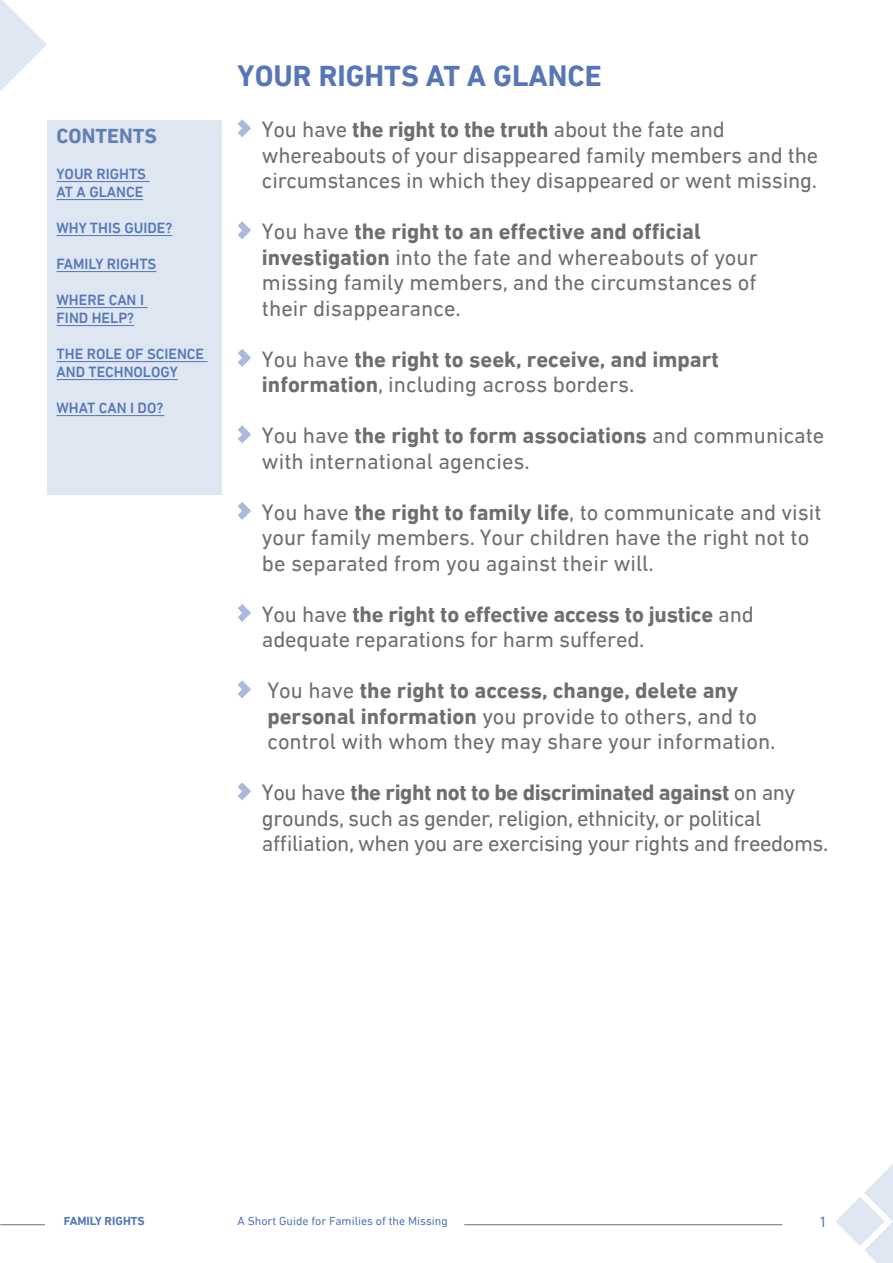
<style>
.page{position:relative;width:893px;height:1263px;background:#fff}
.page>*{position:absolute;margin:0;border:0;box-sizing:border-box;transform-origin:0 0}
.t1{font:700 30px "DIN Next LT Arabic";color:#5776b8}
.t2{font:22.5px/25.5px "DIN Next LT Arabic";letter-spacing:-.005em;color:#6d6e71}
.t3{font:700 22.5px/25.5px "DIN Next LT Arabic";color:#6d6e71}
.t4{font:700 21px "DIN Next LT Arabic";color:#627fb5}
.t5{font:500 15px/18px "DIN Next LT Arabic";color:#5776b8}
.t6{font:15px "DIN Next LT Arabic";color:#5776b8}
.t7{font:12px "DIN Next LT Arabic";color:#5776b8}
.t8{font:700 12px "DIN Next LT Arabic";color:#5776b8}
.s1{font-weight:700}
.s2{font-weight:400}
</style>
<div class="page">
<svg style="left:0;top:0;width:47px;height:91px"></svg>
<hr style="left:464px;top:1224px;width:318px;height:1px;background:#6e6e70">
<hr style="left:0;top:1224px;width:45px;height:1px;background:#6e6e70">
<svg style="left:836px;top:1164px;width:57px;height:99px"></svg>
<div style="left:47px;top:120px;width:175px;height:374px;background:#dde6f1"></div>
<svg style="left:238px;top:119px;width:13px;height:18px"></svg>
<svg style="left:238px;top:221px;width:13px;height:18px"></svg>
<svg style="left:238px;top:349px;width:13px;height:18px"></svg>
<svg style="left:238px;top:425px;width:13px;height:18px"></svg>
<svg style="left:238px;top:502px;width:13px;height:18px"></svg>
<svg style="left:238px;top:604px;width:13px;height:18px"></svg>
<svg style="left:238px;top:680px;width:13px;height:18px"></svg>
<svg style="left:238px;top:782px;width:13px;height:18px"></svg>
<hr style="left:57px;top:181px;width:93px;height:1px;background:#5776b8">
<hr style="left:57px;top:199px;width:86px;height:1px;background:#5776b8">
<hr style="left:57px;top:235px;width:115px;height:1px;background:#5776b8">
<hr style="left:57px;top:271px;width:99px;height:1px;background:#5776b8">
<hr style="left:57px;top:307px;width:91px;height:1px;background:#5776b8">
<hr style="left:57px;top:325px;width:77px;height:1px;background:#5776b8">
<hr style="left:57px;top:361px;width:151px;height:1px;background:#5776b8">
<hr style="left:57px;top:379px;width:121px;height:1px;background:#5776b8">
<hr style="left:57px;top:415px;width:108px;height:1px;background:#5776b8">
<p class="t4" style="left:57px;top:124px;width:102px">CONTENTS</p>
<p class="t5" style="left:57px;top:165px;width:91px">YOUR RIGHTS<br>AT A GLANCE</p>
<p class="t5" style="left:57px;top:219px;width:117px">WHY THIS GUIDE?</p>
<p class="t5" style="left:57px;top:255px;width:101px">FAMILY RIGHTS</p>
<p class="t5" style="left:57px;top:291px;width:89px">WHERE CAN I<br>FIND HELP?</p>
<p class="t5" style="left:57px;top:345px;width:149px">THE ROLE OF SCIENCE<br>AND TECHNOLOGY</p>
<p class="t5" style="left:57px;top:399px;width:108px">WHAT CAN I DO?</p>
<h1 class="t1" style="left:238px;top:58px;width:366px">YOUR RIGHTS AT A GLANCE</h1>
<p class="t2" style="left:262px;top:117px;width:558px">You have <span class="s1">the right to the truth</span> about the fate and whereabouts of your disappeared family members and the circumstances in which they disappeared or went missing.</p>
<p class="t2" style="left:262px;top:219px;width:497px">You have <span class="s1">the right to an effective and official investigation</span> into the fate and whereabouts of your missing family members, and the circumstances of their disappearance.</p>
<p class="t3" style="left:262px;top:346px;width:458px"><span class="s2">You have</span> the right to seek, receive, and impart information<span class="s2">, including across borders.</span></p>
<p class="t2" style="left:262px;top:423px;width:564px">You have <span class="s1">the right to form associations</span> and communicate with international agencies.</p>
<p class="t2" style="left:262px;top:499px;width:561px">You have <span class="s1">the right to family life</span>, to communicate and visit your family members. Your children have the right not to be separated from you against their will.</p>
<p class="t2" style="left:262px;top:601px;width:493px">You have <span class="s1">the right to effective access to justice</span> and adequate reparations for harm suffered.</p>
<p class="t2" style="left:267px;top:678px;width:510px">You have <span class="s1">the right to access, change, delete any personal information</span> you provide to others, and to control with whom they may share your information.</p>
<p class="t2" style="left:262px;top:780px;width:568px">You have <span class="s1">the right not to be discriminated against</span> on any grounds, such as gender, religion, ethnicity, or political affiliation, when you are exercising your rights and freedoms.</p>
<p class="t8" style="left:64px;top:1214px;width:83px">FAMILY RIGHTS</p>
<p class="t7" style="left:238px;top:1214px;width:212px">A Short Guide for Families of the Missing</p>
<p class="t6" style="left:819px;top:1213px;width:10px">1</p>
</div>
